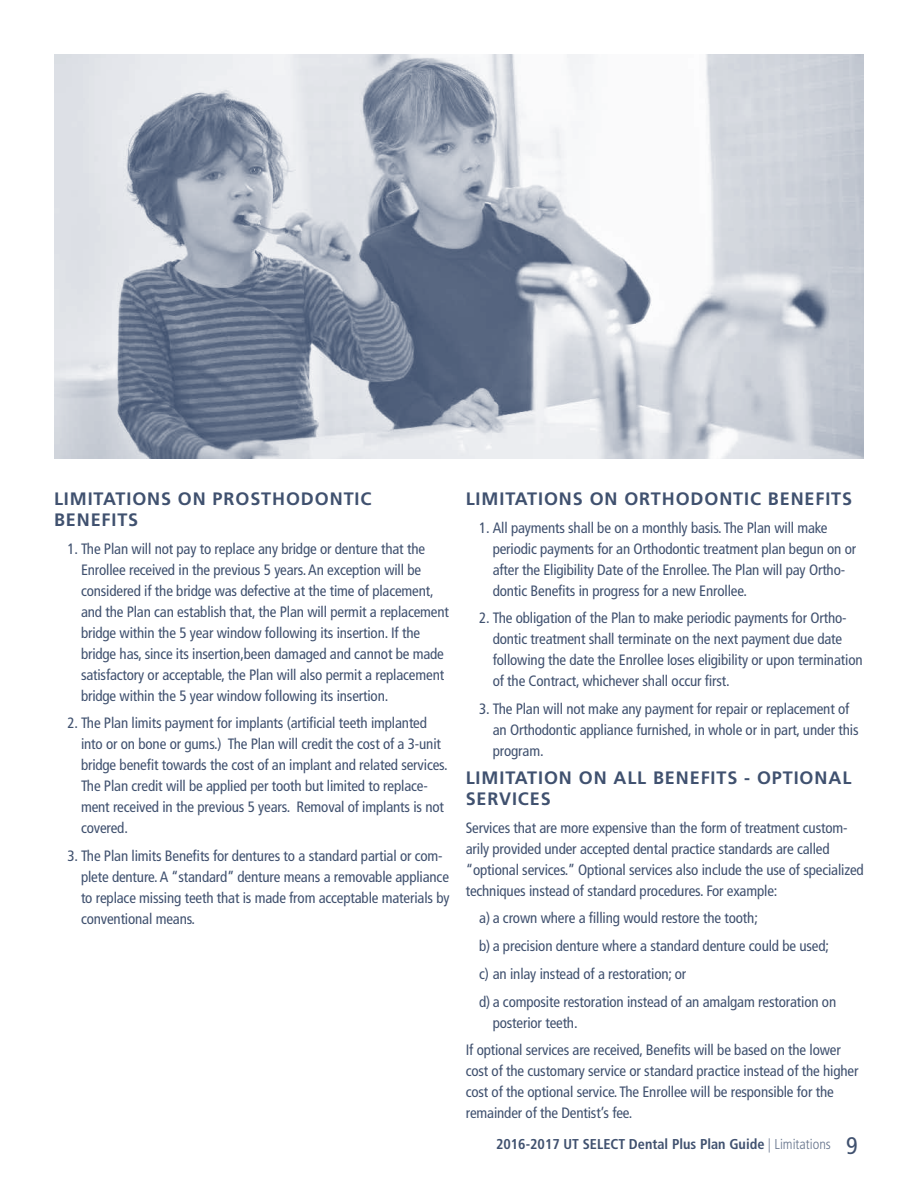
<style>
.page{position:relative;width:918px;height:1188px;background:#fff}
.page>*{position:absolute;margin:0;border:0;box-sizing:border-box;transform-origin:0 0}
.t1{font:700 18px/21px "Frutiger LT Pro";letter-spacing:.05em;color:#40516f}
.t2{font:condensed 15px/21px "Frutiger LT Pro";letter-spacing:-.01em;color:#40516f}
.t3{font:700 condensed 14.25px "Frutiger LT Pro";color:#40516f}
.s1{font-weight:300;color:#66748c}
.s2{font-weight:400;font-size:24px}
</style>
<div class="page">
<img style="left:54px;top:54px;width:810px;height:405px">
<p class="t1" style="left:54px;top:488px;width:319px">LIMITATIONS ON PROSTHODONTIC<br>BENEFITS</p>
<p class="t2" style="left:81px;top:538px;width:369px;text-indent:-14px">1. The Plan will not pay to replace any bridge or denture that the Enrollee received in the previous 5 years. An exception will be considered if the bridge was defective at the time of placement, and the Plan can establish that, the Plan will permit a replacement bridge within the 5 year window following its insertion. If the bridge has, since its insertion,been damaged and cannot be made satisfactory or acceptable, the Plan will also permit a replacement bridge within the 5 year window following its insertion.</p>
<p class="t2" style="left:81px;top:713px;width:368px;text-indent:-14px">2. The Plan limits payment for implants (artificial teeth implanted into or on bone or gums.) The Plan will credit the cost of a 3-unit bridge benefit towards the cost of an implant and related services.<br>The Plan credit will be applied per tooth but limited to replace&shy;ment received in the previous 5 years. Removal of implants is not covered.</p>
<p class="t2" style="left:81px;top:846px;width:370px;text-indent:-14px">3. The Plan limits Benefits for dentures to a standard partial or com&shy;plete denture. A “standard” denture means a removable appliance to replace missing teeth that is made from acceptable materials by conventional means.</p>
<p class="t1" style="left:466px;top:488px;width:388px">LIMITATIONS ON ORTHODONTIC BENEFITS</p>
<p class="t2" style="left:493px;top:517px;width:365px;text-indent:-14px">1. All payments shall be on a monthly basis. The Plan will make periodic payments for an Orthodontic treatment plan begun on or after the Eligibility Date of the Enrollee. The Plan will pay Ortho&shy;dontic Benefits in progress for a new Enrollee.</p>
<p class="t2" style="left:493px;top:608px;width:371px;text-indent:-14px">2. The obligation of the Plan to make periodic payments for Ortho&shy;dontic treatment shall terminate on the next payment due date following the date the Enrollee loses eligibility or upon termination of the Contract, whichever shall occur first.</p>
<p class="t2" style="left:493px;top:699px;width:367px;text-indent:-14px">3. The Plan will not make any payment for repair or replacement of an Orthodontic appliance furnished, in whole or in part, under this program.</p>
<p class="t1" style="left:466px;top:767px;width:387px">LIMITATION ON ALL BENEFITS - OPTIONAL<br>SERVICES</p>
<p class="t2" style="left:466px;top:817px;width:400px">Services that are more expensive than the form of treatment custom&shy;arily provided under accepted dental practice standards are called “optional services.” Optional services also include the use of specialized techniques instead of standard procedures. For example:</p>
<p class="t2" style="left:479px;top:904px;width:359px;line-height:27.8px">a) a crown where a filling would restore the tooth;<br>b) a precision denture where a standard denture could be used; c) an inlay instead of a restoration; or<br>d) a composite restoration instead of an amalgam restoration on</p>
<p class="t2" style="left:466px;top:1009px;width:377px;line-height:27.8px;text-indent:27px">posterior teeth.<br>If optional services are received, Benefits will be based on the lower</p>
<p class="t2" style="left:466px;top:1061px;width:394px">cost of the customary service or standard practice instead of the higher cost of the optional service. The Enrollee will be responsible for the remainder of the Dentist’s fee.</p>
<p class="t3" style="left:496px;top:1136px;width:363px">2016-2017 UT SELECT Dental Plus Plan Guide <span class="s1">| Limitations</span> <span class="s2">9</span></p>
</div>
